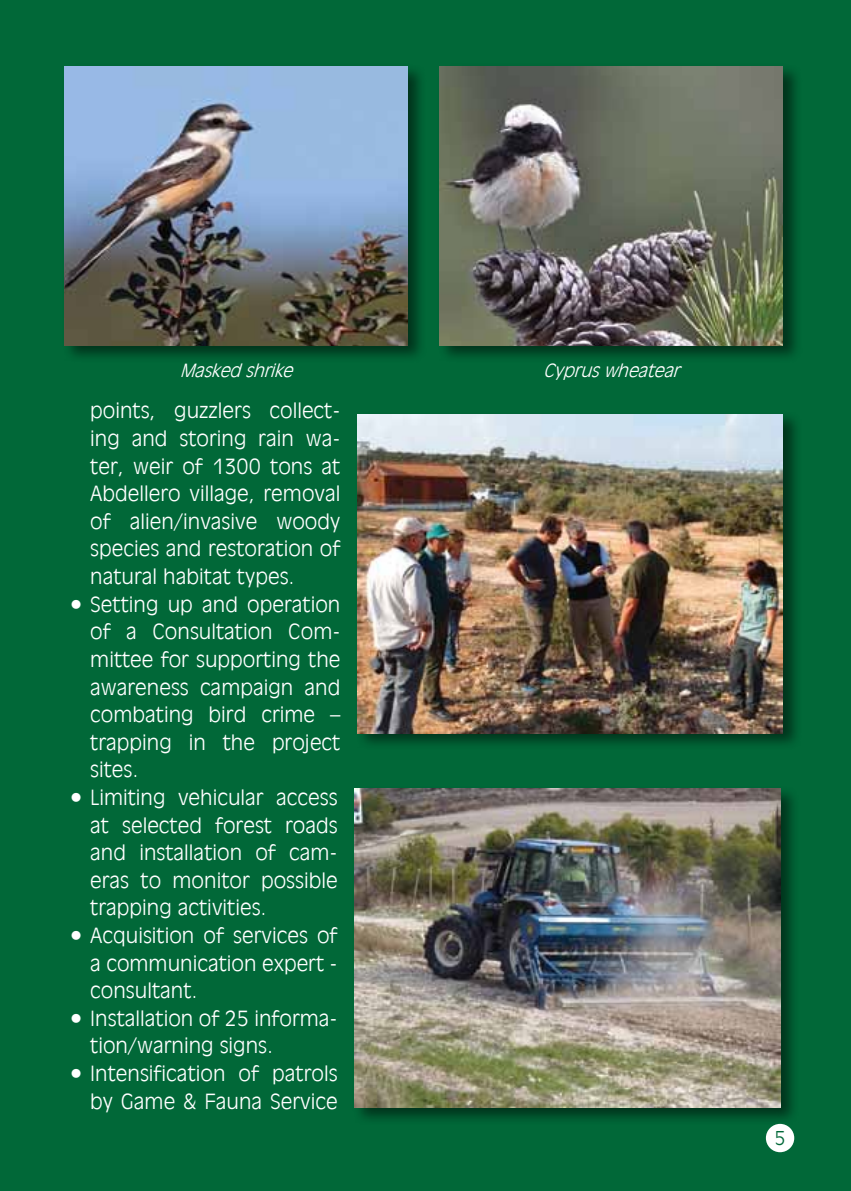
<style>
.page{position:relative;width:851px;height:1191px;background:#fff}
.page>*{position:absolute;margin:0;border:0;box-sizing:border-box;transform-origin:0 0}
.t1{font:300 23px/27.6px "Mg Antique";color:#fff;text-align:justify}
.t2{font:300 21px "Mg Antique";color:#016838}
.t3{font:italic 300 20px "Mg Antique";color:#fff}
</style>
<div class="page">
<div style="left:0;top:0;width:850px;height:1191px;background:#016838"></div>
<div style="left:765px;top:1123px;width:29px;height:29px;background:#fff;border-radius:50%"></div>
<div style="left:355px;top:410px;width:447px;height:341px;background:#000;opacity:.5"></div>
<img style="left:357px;top:414px;width:425px;height:319px">
<div style="left:62px;top:63px;width:365px;height:301px;background:#000;opacity:.5"></div>
<img style="left:64px;top:67px;width:343px;height:279px">
<div style="left:437px;top:63px;width:365px;height:301px;background:#000;opacity:.5"></div>
<img style="left:439px;top:67px;width:343px;height:279px">
<div style="left:352px;top:785px;width:447px;height:340px;background:#000;opacity:.5"></div>
<img style="left:354px;top:788px;width:426px;height:319px">
<p class="t3" style="left:180px;top:360px;width:120px">Maskedshrike</p>
<p class="t3" style="left:543px;top:360px;width:144px">Cypruswheatear</p>
<p class="t1" style="left:90px;top:397px;width:252px">points, guzzlers collect&shy;ing and storing rain wa&shy;ter, weir of 1300 tons at Abdellero village, removal of alien/invasive woody species and restoration of natural habitat types.</p>
<p class="t1" style="left:90px;top:590px;width:252px;text-indent:-22px">• Setting up and operation of a Consultation Com&shy;mittee for supporting the awareness campaign and combating bird crime – trapping in the project sites.</p>
<p class="t1" style="left:90px;top:783px;width:249px;text-indent:-22px">• Limiting vehicular access at selected forest roads and installation of cam&shy;eras to monitor possible trapping activities.</p>
<p class="t1" style="left:90px;top:921px;width:249px;text-indent:-22px">• Acquisition of services of a communication expert - consultant.</p>
<p class="t1" style="left:90px;top:1004px;width:249px;text-indent:-22px">• Installation of 25 informa&shy;tion/warning signs.</p>
<p class="t1" style="left:68px;top:1059px;width:271px;text-align:right">• Intensification of patrols by Game &amp; Fauna Service</p>
<p class="t2" style="left:774px;top:1126px;width:13px">5</p>
</div>
